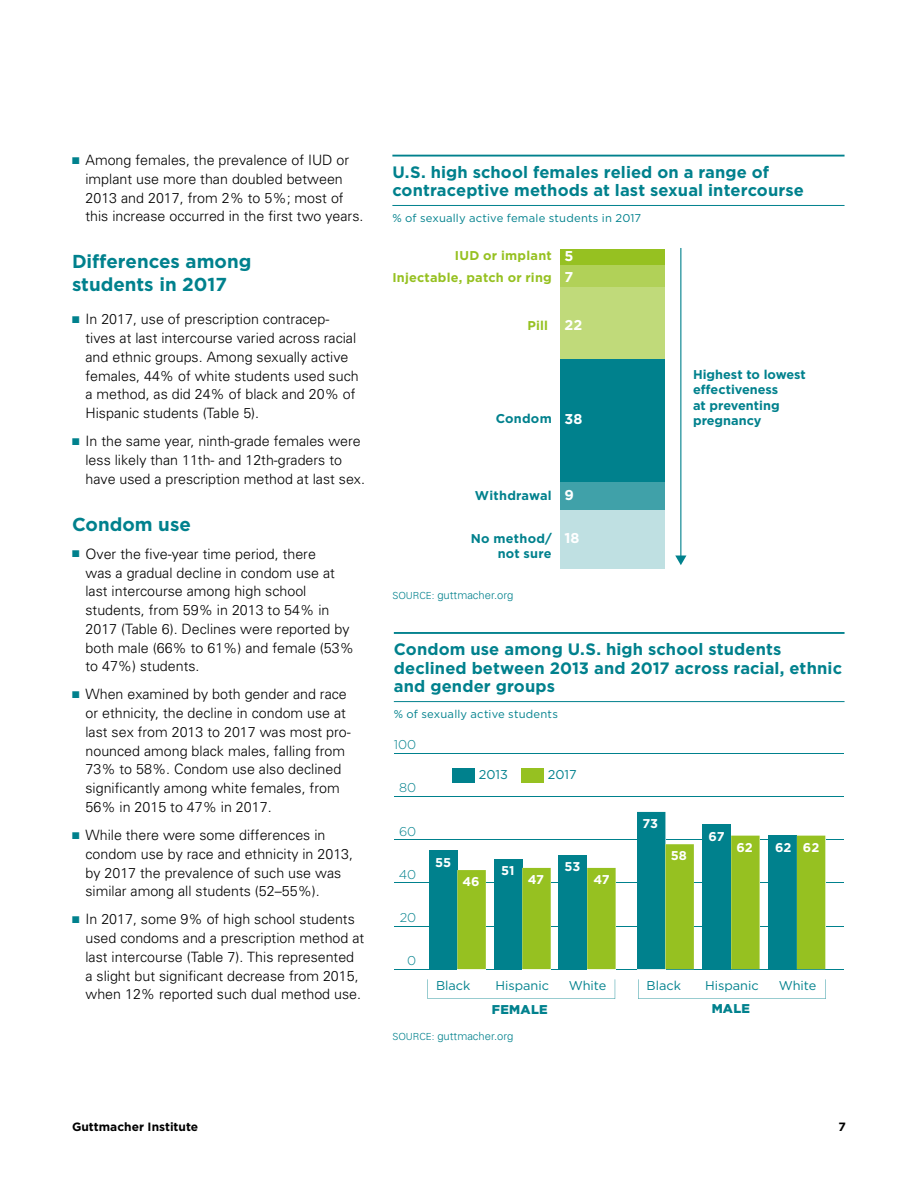
<style>
.page{position:relative;width:918px;height:1188px;background:#fff}
.page>*{position:absolute;margin:0;border:0;box-sizing:border-box;transform-origin:0 0}
.t1{font:700 18.75px/22.5px "Gotham";color:#00818d}
.t2{font:700 16.5px/18.8px "Gotham";letter-spacing:.005em;color:#00818d}
.t3{font:300 14.25px/18.8px "Univers";color:#000}
.t4{font:700 14.25px/20.7px "Gotham";color:#fff}
.t5{font:700 12.75px/15.3px "Gotham";color:#00818d}
.t6{font:12.75px "Gotham";color:#00818d}
.t7{font:700 12.75px/21.5px "Gotham";letter-spacing:.015em;color:#96c121;text-align:right}
.t8{font:700 12.75px "Gotham";color:#fff}
.t9{font:700 12.75px/15.3px "Gotham";letter-spacing:.02em;color:#00818d;text-align:right}
.t10{font:300 12.75px "Gotham";color:#00818d}
.t11{font:900 12.75px "Gotham";letter-spacing:.02em;color:#00818d}
.t12{font:700 12px "Gotham";color:#000}
.t13{font:11.25px "Gotham";letter-spacing:.015em;color:#00818d}
.t14{font:300 11.25px "Univers";color:#00818d}
.s1{color:#00818d}
.s2{font-size:9.75px}
</style>
<div class="page">
<hr style="left:392px;top:155px;width:453px;height:2px;background:#00818d">
<hr style="left:392px;top:205px;width:453px;height:1px;background:#00818d">
<div style="left:560px;top:249px;width:105px;height:16px;background:#96c121"></div>
<div style="left:560px;top:265px;width:105px;height:23px;background:#b1d158"></div>
<div style="left:560px;top:288px;width:105px;height:71px;background:#c0da7a"></div>
<div style="left:560px;top:359px;width:105px;height:123px;background:#00818d"></div>
<div style="left:560px;top:482px;width:105px;height:29px;background:#40a1a9"></div>
<div style="left:560px;top:510px;width:105px;height:58px;background:#bfe0e2"></div>
<hr style="left:680px;top:248px;width:1px;height:309px;background:#00818d">
<svg style="left:675px;top:556px;width:11px;height:9px"></svg>
<hr style="left:394px;top:632px;width:451px;height:2px;background:#00818d">
<hr style="left:394px;top:701px;width:451px;height:1px;background:#00818d">
<hr style="left:394px;top:926px;width:450px;height:1px;background:#00818d">
<hr style="left:394px;top:883px;width:450px;height:1px;background:#00818d">
<hr style="left:394px;top:839px;width:450px;height:1px;background:#00818d">
<hr style="left:394px;top:796px;width:450px;height:1px;background:#00818d">
<hr style="left:394px;top:753px;width:450px;height:1px;background:#00818d">
<hr style="left:394px;top:969px;width:450px;height:1px;background:#00818d">
<div style="left:559px;top:855px;width:28px;height:114px;background:#00818d"></div>
<div style="left:587px;top:868px;width:29px;height:101px;background:#96c121"></div>
<div style="left:494px;top:859px;width:28px;height:110px;background:#00818d"></div>
<div style="left:522px;top:868px;width:29px;height:101px;background:#96c121"></div>
<div style="left:429px;top:851px;width:28px;height:118px;background:#00818d"></div>
<svg style="left:457px;top:870px;width:29px;height:99px;background:#96c124"></svg>
<div style="left:768px;top:836px;width:29px;height:133px;background:#00818d"></div>
<div style="left:797px;top:836px;width:28px;height:133px;background:#96c121"></div>
<div style="left:703px;top:825px;width:28px;height:144px;background:#00818d"></div>
<div style="left:731px;top:836px;width:29px;height:133px;background:#96c121"></div>
<svg style="left:637px;top:812px;width:57px;height:157px;background:#56a76e"></svg>
<div style="left:453px;top:768px;width:22px;height:15px;background:#00818d"></div>
<div style="left:521px;top:768px;width:23px;height:15px;background:#96c121"></div>
<svg style="left:428px;top:979px;width:187px;height:20px"></svg>
<svg style="left:638px;top:979px;width:188px;height:20px"></svg>
<p class="t3" style="left:86px;top:150px;width:279px;text-indent:-13px"><span class="s1">■</span> Among females, the prevalence of IUD or implant use more than doubled between 2013 and 2017, from 2% to 5%; most of this increase occurred in the first two years.</p>
<h1 class="t1" style="left:72px;top:250px;width:181px">Differences among students in 2017</h1>
<p class="t3" style="left:86px;top:310px;width:275px;text-indent:-13px"><span class="s1">■</span> In 2017, use of prescription contracep&shy;tives at last intercourse varied across racial and ethnic groups. Among sexually active females, 44% of white students used such a method, as did 24% of black and 20% of Hispanic students (Table 5).</p>
<p class="t3" style="left:86px;top:431px;width:281px;text-indent:-13px"><span class="s1">■</span> In the same year, ninth-grade females were less likely than 11th- and 12th-graders to have used a prescription method at last sex.</p>
<h1 class="t1" style="left:72px;top:513px;width:120px">Condom use</h1>
<p class="t3" style="left:86px;top:544px;width:270px;text-indent:-13px"><span class="s1">■</span> Over the five-year time period, there<br>was a gradual decline in condom use at last intercourse among high school students, from 59% in 2013 to 54% in 2017 (Table 6). Declines were reported by both male (66% to 61%) and female (53% to 47%) students.</p>
<p class="t3" style="left:86px;top:685px;width:267px;text-indent:-13px"><span class="s1">■</span> When examined by both gender and race or ethnicity, the decline in condom use at last sex from 2013 to 2017 was most pro&shy;nounced among black males, falling from 73% to 58%. Condom use also declined significantly among white females, from 56% in 2015 to 47% in 2017.</p>
<p class="t3" style="left:86px;top:825px;width:269px;text-indent:-13px"><span class="s1">■</span> While there were some differences in condom use by race and ethnicity in 2013, by 2017 the prevalence of such use was similar among all students (52–55%).</p>
<p class="t3" style="left:86px;top:910px;width:280px;text-indent:-13px"><span class="s1">■</span> In 2017, some 9% of high school students used condoms and a prescription method at last intercourse (Table 7). This represented a slight but significant decrease from 2015, when 12% reported such dual method use.</p>
<p class="t2" style="left:392px;top:162px;width:413px">U.S. high school females relied on a range of contraceptive methods at last sexual intercourse</p>
<p class="t13" style="left:392px;top:211px;width:250px">% of sexually active female students in 2017</p>
<p class="t4" style="left:564px;top:245px;width:10px">5<br>7</p>
<p class="t4" style="left:564px;top:314px;width:19px">22</p>
<p class="t7" style="left:392px;top:245px;width:161px">IUD or implant<br>Injectable, patch or ring</p>
<p class="t7" style="left:527px;top:315px;width:22px">Pill</p>
<p class="t5" style="left:496px;top:410px;width:58px">Condom</p>
<p class="t4" style="left:564px;top:409px;width:19px">38</p>
<p class="t5" style="left:475px;top:488px;width:78px">Withdrawal</p>
<p class="t9" style="left:471px;top:530px;width:83px">No method/ not sure</p>
<p class="t4" style="left:564px;top:484px;width:11px">9</p>
<p class="t4" style="left:564px;top:527px;width:16px">18</p>
<p class="t14" style="left:392px;top:588px;width:123px"><span class="s2">SOURCE:</span> guttmacher.org</p>
<p class="t5" style="left:693px;top:367px;width:114px">Highest to lowest effectiveness<br>at preventing pregnancy</p>
<p class="t2" style="left:394px;top:640px;width:450px">Condom use among U.S. high school students declined between 2013 and 2017 across racial, ethnic and gender groups</p>
<p class="t13" style="left:394px;top:707px;width:166px">% of sexually active students</p>
<p class="t10" style="left:394px;top:737px;width:24px">100</p>
<p class="t10" style="left:399px;top:780px;width:19px">80</p>
<p class="t10" style="left:399px;top:823px;width:19px">60</p>
<p class="t10" style="left:399px;top:866px;width:19px">40</p>
<p class="t10" style="left:400px;top:909px;width:18px">20</p>
<p class="t10" style="left:407px;top:952px;width:11px">0</p>
<p class="t6" style="left:479px;top:766px;width:31px">2013</p>
<p class="t6" style="left:548px;top:766px;width:30px">2017</p>
<p class="t8" style="left:435px;top:854px;width:18px">55</p>
<p class="t8" style="left:462px;top:873px;width:19px">46</p>
<p class="t8" style="left:501px;top:862px;width:15px">51</p>
<p class="t8" style="left:528px;top:871px;width:18px">47</p>
<p class="t8" style="left:565px;top:858px;width:17px">53</p>
<p class="t8" style="left:593px;top:871px;width:18px">47</p>
<p class="t8" style="left:643px;top:815px;width:17px">73</p>
<p class="t8" style="left:671px;top:847px;width:18px">58</p>
<p class="t8" style="left:708px;top:828px;width:18px">67</p>
<p class="t8" style="left:736px;top:839px;width:18px">62</p>
<p class="t8" style="left:775px;top:839px;width:46px">62 62</p>
<p class="t6" style="left:436px;top:977px;width:36px">Black</p>
<p class="t6" style="left:495px;top:977px;width:55px">Hispanic</p>
<p class="t6" style="left:569px;top:977px;width:39px">White</p>
<p class="t6" style="left:647px;top:977px;width:36px">Black</p>
<p class="t6" style="left:705px;top:977px;width:55px">Hispanic</p>
<p class="t6" style="left:779px;top:977px;width:39px">White</p>
<p class="t11" style="left:492px;top:1001px;width:57px">FEMALE</p>
<p class="t11" style="left:712px;top:999px;width:40px">MALE</p>
<p class="t14" style="left:392px;top:1029px;width:123px"><span class="s2">SOURCE:</span> guttmacher.org</p>
<p class="t12" style="left:72px;top:1119px;width:128px">Guttmacher Institute</p>
<p class="t12" style="left:839px;top:1119px;width:9px">7</p>
</div>
